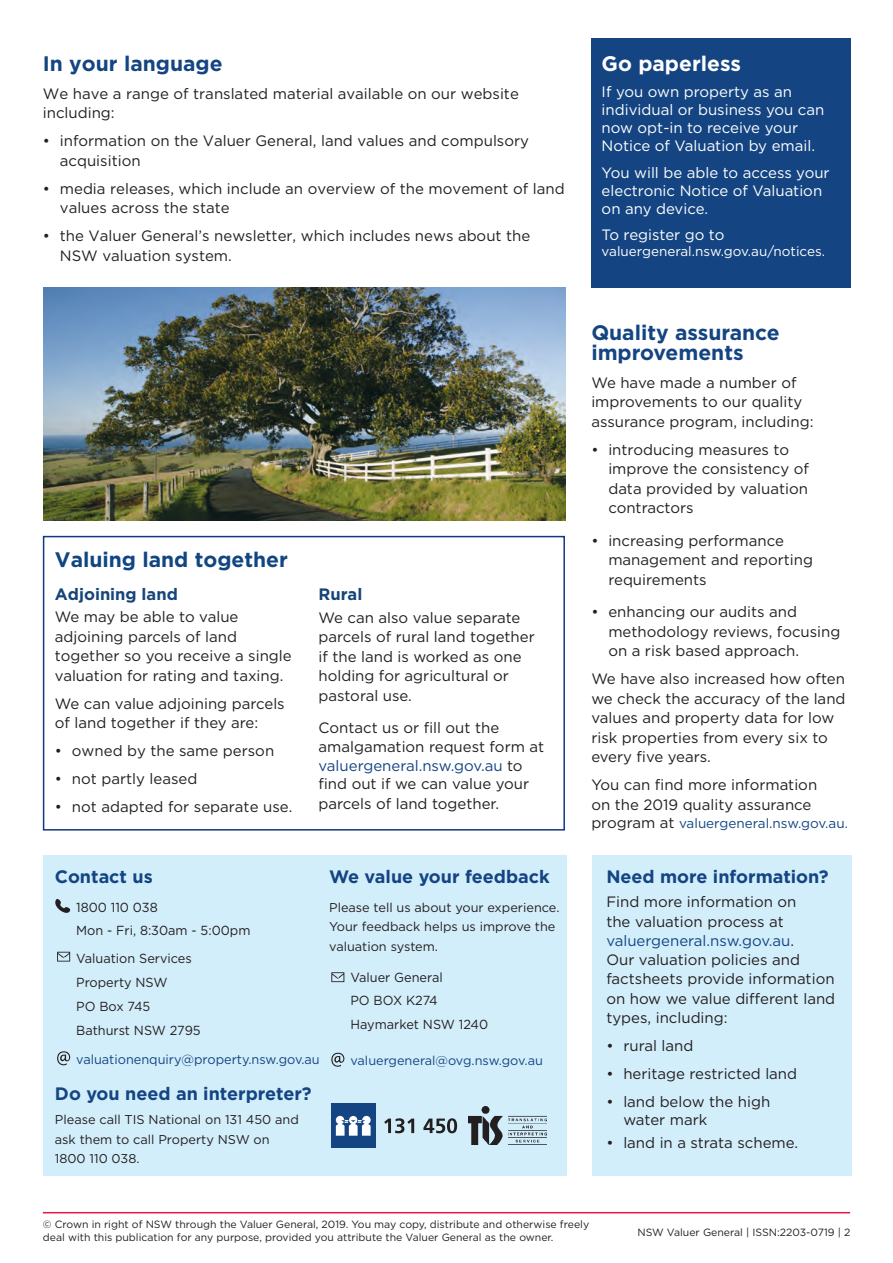
<style>
.page{position:relative;width:893px;height:1263px;background:#fff}
.page>*{position:absolute;margin:0;border:0;box-sizing:border-box;transform-origin:0 0}
.t1{font:700 21px/19.5px "Gotham";color:#144582}
.t2{font:700 21px "Gotham";color:#124682}
.t3{font:700 21px "Gotham";color:#fff}
.t4{font:700 18px "Gotham";color:#144582}
.t5{font:700 16.5px "Gotham";color:#164579}
.t6{font:15px/19.5px "Gotham";color:#231f20}
.t7{font:15px/18px "Gotham";color:#fff}
.t8{font:13.5px "Gotham";color:#144582}
.t9{font:13.5px "Gotham";color:#fff}
.t10{font:13.2px/23.7px "Gotham";color:#231f20}
.t11{font:13.2px "Gotham";color:#144582}
.t12{font:12.75px/19.5px "Gotham";color:#231f20}
.t13{font:12.75px "Gotham";color:#144582}
.t14{font:10.5px/13.5px "Gotham";color:#231f20}
.s1{color:#144582}
.s2{font-size:15px;color:#231f20}
</style>
<div class="page">
<hr style="left:43px;top:1212px;width:807px;height:1px;background:#e4183e">
<div style="left:591px;top:38px;width:260px;height:250px;background:#144582"></div>
<img style="left:43px;top:288px;width:523px;height:232px">
<div style="left:43px;top:536px;width:522px;height:294px;border:2px solid #113880"></div>
<div style="left:43px;top:855px;width:523px;height:321px;background:#d3eefb"></div>
<img style="left:469px;top:1107px;width:78px;height:38px">
<div style="left:331px;top:1103px;width:44px;height:45px;background:#144582"></div>
<svg style="left:336px;top:1116px;width:35px;height:20px"></svg>
<svg style="left:384px;top:1118px;width:73px;height:15px"></svg>
<div style="left:592px;top:855px;width:259px;height:321px;background:#d3eefb"></div>
<svg style="left:331px;top:1053px;width:13px;height:14px"></svg>
<svg style="left:331px;top:972px;width:13px;height:10px"></svg>
<svg style="left:57px;top:1051px;width:13px;height:14px"></svg>
<svg style="left:55px;top:899px;width:15px;height:14px"></svg>
<svg style="left:57px;top:952px;width:13px;height:9px"></svg>
<h1 class="t1" style="left:43px;top:53px;width:181px">In your language</h1>
<p class="t6" style="left:43px;top:83px;width:477px">We have a range of translated material available on our website including:</p>
<p class="t6" style="left:60px;top:131px;width:471px;text-indent:-17px">• information on the Valuer General, land values and compulsory acquisition</p>
<p class="t6" style="left:60px;top:178px;width:506px;text-indent:-17px">• media releases, which include an overview of the movement of land values across the state</p>
<p class="t6" style="left:60px;top:226px;width:472px;text-indent:-17px">• the Valuer General’s newsletter, which includes news about the<br>NSW valuation system.</p>
<h1 class="t2" style="left:55px;top:545px;width:234px">Valuing land together</h1>
<p class="t5" style="left:55px;top:583px;width:124px">Adjoining land</p>
<p class="t6" style="left:55px;top:607px;width:238px">We may be able to value adjoining parcels of land together so you receive a single valuation for rating and taxing.</p>
<p class="t6" style="left:55px;top:693px;width:231px">We can value adjoining parcels of land together if they are:</p>
<p class="t6" style="left:55px;top:741px;width:221px">• owned by the same person</p>
<p class="t6" style="left:55px;top:769px;width:144px">• not partly leased</p>
<p class="t6" style="left:55px;top:797px;width:239px">• not adapted for separate use.</p>
<p class="t5" style="left:318px;top:583px;width:45px">Rural</p>
<p class="t6" style="left:318px;top:607px;width:218px">We can also value separate parcels of rural land together if the land is worked as one holding for agricultural or pastoral use.</p>
<p class="t6" style="left:318px;top:718px;width:227px;line-height:18.8px">Contact us or fill out the amalgamation request form at <span class="s1">valuergeneral.nsw.gov.au</span> to find out if we can value your</p>
<p class="t6" style="left:318px;top:793px;width:182px">parcels of land together.</p>
<p class="t4" style="left:55px;top:865px;width:99px">Contact us</p>
<p class="t10" style="left:76px;top:895px;width:176px">1800 110 038<br>Mon - Fri, 8:30am - 5:00pm</p>
<p class="t10" style="left:76px;top:947px;width:126px">Valuation Services<br>Property NSW<br>PO Box 745<br>Bathurst NSW 2795</p>
<p class="t11" style="left:76px;top:1051px;width:245px">valuationenquiry@property.nsw.gov.au</p>
<p class="t4" style="left:55px;top:1082px;width:258px">Do you need an interpreter?</p>
<p class="t12" style="left:55px;top:1109px;width:245px">Please call TIS National on 131 450 and ask them to call Property NSW on<br>1800 110 038.</p>
<p class="t4" style="left:329px;top:865px;width:222px">We value your feedback</p>
<p class="t12" style="left:329px;top:897px;width:232px">Please tell us about your experience.<br>Your feedback helps us improve the valuation system.</p>
<p class="t10" style="left:350px;top:965px;width:139px">Valuer General<br>PO BOX K274<br>Haymarket NSW 1240</p>
<p class="t13" style="left:350px;top:1052px;width:194px">valuergeneral@ovg.nsw.gov.au</p>
<h1 class="t3" style="left:602px;top:49px;width:141px">Go paperless</h1>
<p class="t7" style="left:602px;top:83px;width:224px">If you own property as an individual or business you can now opt-in to receive your<br>Notice of Valuation by email.</p>
<p class="t7" style="left:602px;top:163px;width:230px">You will be able to access your electronic Notice of Valuation on any device.</p>
<p class="t7" style="left:602px;top:226px;width:124px">To register go to</p>
<p class="t9" style="left:602px;top:243px;width:225px">valuergeneral.nsw.gov.au/notices.</p>
<h1 class="t1" style="left:591px;top:323px;width:190px">Quality assurance improvements</h1>
<p class="t6" style="left:591px;top:372px;width:224px">We have made a number of improvements to our quality assurance program, including:</p>
<p class="t6" style="left:608px;top:439px;width:202px;text-indent:-17px">• introducing measures to improve the consistency of data provided by valuation contractors</p>
<p class="t6" style="left:608px;top:530px;width:206px;text-indent:-17px">• increasing performance management and reporting requirements</p>
<p class="t6" style="left:608px;top:602px;width:234px;text-indent:-17px">• enhancing our audits and methodology reviews, focusing on a risk based approach.</p>
<p class="t6" style="left:591px;top:669px;width:256px">We have also increased how often we check the accuracy of the land values and property data for low risk properties from every six to every five years.</p>
<p class="t6" style="left:591px;top:775px;width:227px">You can find more information on the 2019 quality assurance</p>
<p class="t8" style="left:591px;top:814px;width:258px"><span class="s2">program at</span> valuergeneral.nsw.gov.au.</p>
<p class="t4" style="left:606px;top:865px;width:224px">Need more information?</p>
<p class="t6" style="left:606px;top:892px;width:230px">Find more information on<br>the valuation process at <span class="s1">valuergeneral.nsw.gov.au</span>.<br>Our valuation policies and factsheets provide information on how we value different land types, including:</p>
<p class="t6" style="left:606px;top:1036px;width:88px">• rural land</p>
<p class="t6" style="left:606px;top:1064px;width:192px">• heritage restricted land</p>
<p class="t6" style="left:623px;top:1093px;width:148px;line-height:17.5px;text-indent:-17px">• land below the high water mark</p>
<p class="t6" style="left:606px;top:1133px;width:193px">• land in a strata scheme.</p>
<p class="t14" style="left:43px;top:1217px;width:548px">© Crown in right of NSW through the Valuer General, 2019. You may copy, distribute and otherwise freely deal with this publication for any purpose, provided you attribute the Valuer General as the owner.</p>
<p class="t14" style="left:637px;top:1226px;width:214px">NSW Valuer General | ISSN:2203-0719 | 2</p>
</div>
